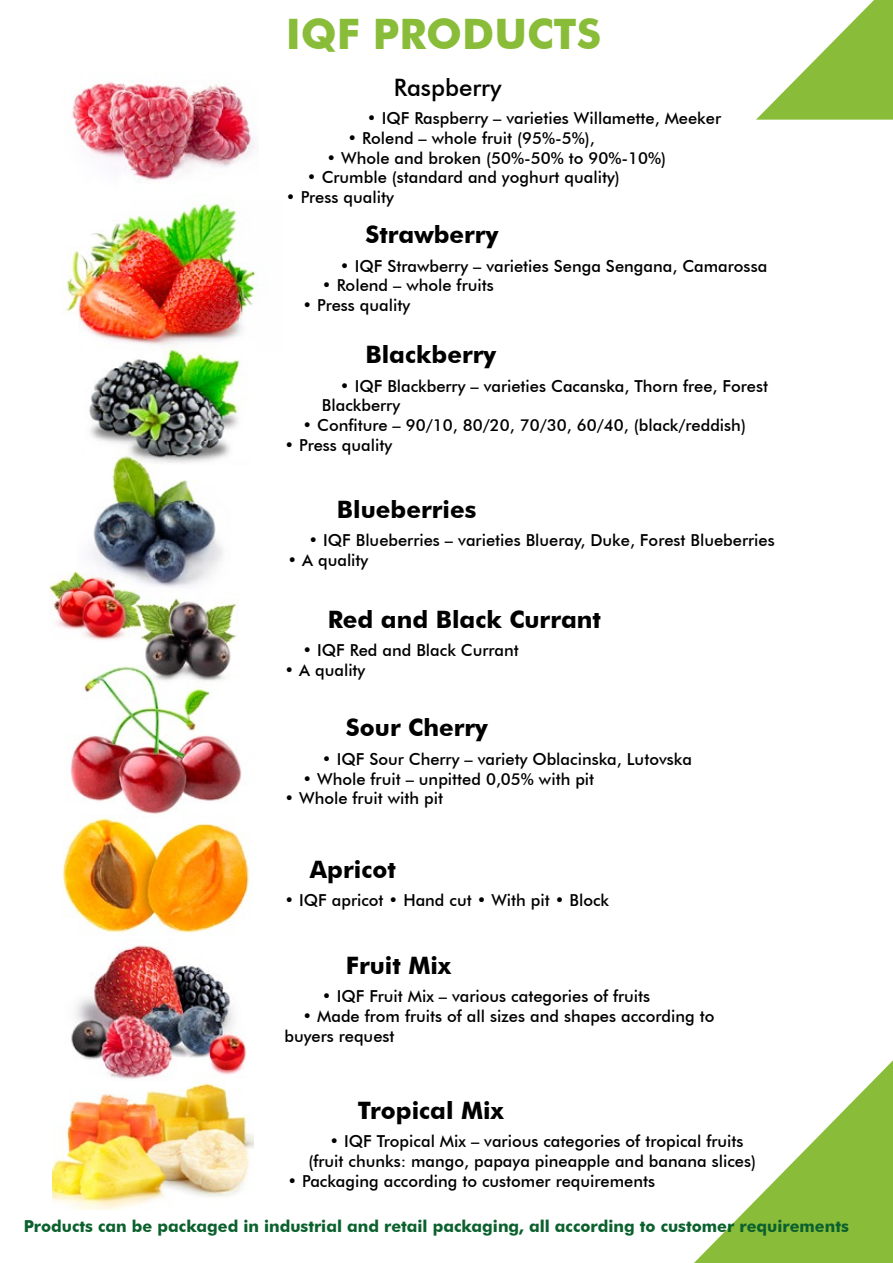
<style>
.page{position:relative;width:893px;height:1263px;background:#fff}
.page>*{position:absolute;margin:0;border:0;box-sizing:border-box;transform-origin:0 0}
.t1{font:700 42px "Futura BT";color:#89bc38}
.t2{font:700 24px "Futura BT";color:#000}
.t3{font:500 24px "Futura BT";color:#000}
.t4{font:500 16.5px/19.8px "Futura BT";color:#000}
.t5{font:700 16.5px "Futura BT";color:#0b612d}
</style>
<div class="page">
<svg style="left:694px;top:1060px;width:199px;height:203px"></svg>
<svg style="left:756px;top:0;width:137px;height:120px"></svg>
<img style="left:72px;top:81px;width:183px;height:100px">
<img style="left:65px;top:203px;width:194px;height:141px">
<img style="left:89px;top:344px;width:151px;height:102px">
<img style="left:92px;top:446px;width:138px;height:109px">
<img style="left:70px;top:693px;width:172px;height:104px">
<img style="left:62px;top:797px;width:188px;height:136px">
<img style="left:71px;top:945px;width:175px;height:127px">
<img style="left:53px;top:1072px;width:201px;height:138px">
<img style="left:49px;top:555px;width:190px;height:138px">
<h1 class="t1" style="left:286px;top:9px;width:317px">IQF PRODUCTS</h1>
<h2 class="t3" style="left:394px;top:72px;width:109px">Raspberry</h2>
<p class="t4" style="left:367px;top:108px;width:356px">• IQF Raspberry – varieties Willamette, Meeker</p>
<p class="t4" style="left:347px;top:128px;width:249px">• Rolend – whole fruit (95%-5%),</p>
<p class="t4" style="left:326px;top:148px;width:341px">• Whole and broken (50%-50% to 90%-10%)</p>
<p class="t4" style="left:307px;top:167px;width:314px">• Crumble (standard and yoghurt quality)</p>
<p class="t4" style="left:286px;top:187px;width:109px">• Press quality</p>
<h2 class="t2" style="left:365px;top:220px;width:134px">Strawberry</h2>
<p class="t4" style="left:340px;top:256px;width:429px">• IQF Strawberry – varieties Senga Sengana, Camarossa</p>
<p class="t4" style="left:322px;top:276px;width:173px">• Rolend – whole fruits</p>
<p class="t4" style="left:302px;top:295px;width:109px">• Press quality</p>
<h2 class="t2" style="left:365px;top:340px;width:132px">Blackberry</h2>
<p class="t4" style="left:322px;top:376px;width:448px;text-indent:18px">• IQF Blackberry – varieties Cacanska, Thorn free, Forest<br>Blackberry</p>
<p class="t4" style="left:302px;top:415px;width:445px">• Confiture – 90/10, 80/20, 70/30, 60/40, (black/reddish)</p>
<p class="t4" style="left:284px;top:435px;width:109px">• Press quality</p>
<h2 class="t2" style="left:337px;top:495px;width:141px">Blueberries</h2>
<p class="t4" style="left:308px;top:530px;width:468px">• IQF Blueberries – varieties Blueray, Duke, Forest Blueberries</p>
<p class="t4" style="left:287px;top:550px;width:82px">• A quality</p>
<h2 class="t2" style="left:328px;top:605px;width:275px">Red and Black Currant</h2>
<p class="t4" style="left:302px;top:640px;width:218px">• IQF Red and Black Currant</p>
<p class="t4" style="left:284px;top:660px;width:82px">• A quality</p>
<h2 class="t2" style="left:346px;top:713px;width:143px">Sour Cherry</h2>
<p class="t4" style="left:322px;top:749px;width:371px">• IQF Sour Cherry – variety Oblacinska, Lutovska</p>
<p class="t4" style="left:302px;top:769px;width:293px">• Whole fruit – unpitted 0,05% with pit</p>
<p class="t4" style="left:284px;top:788px;width:160px">• Whole fruit with pit</p>
<h2 class="t2" style="left:310px;top:855px;width:87px">Apricot</h2>
<p class="t4" style="left:284px;top:890px;width:326px">• IQF apricot • Hand cut • With pit • Block</p>
<h2 class="t2" style="left:346px;top:951px;width:106px">Fruit Mix</h2>
<p class="t4" style="left:322px;top:986px;width:330px">• IQF Fruit Mix – various categories of fruits</p>
<p class="t4" style="left:284px;top:1006px;width:431px;text-indent:18px">• Made from fruits of all sizes and shapes according to buyers request</p>
<h2 class="t2" style="left:358px;top:1096px;width:147px">Tropical Mix</h2>
<p class="t4" style="left:308px;top:1131px;width:449px;text-align:center">• IQF Tropical Mix – various categories of tropical fruits (fruit chunks: mango, papaya pineapple and banana slices)</p>
<p class="t4" style="left:287px;top:1171px;width:369px">• Packaging according to customer requirements</p>
<p class="t5" style="left:24px;top:1216px;width:827px">Products can be packaged in industrial and retail packaging, all according to customer requirements</p>
</div>
